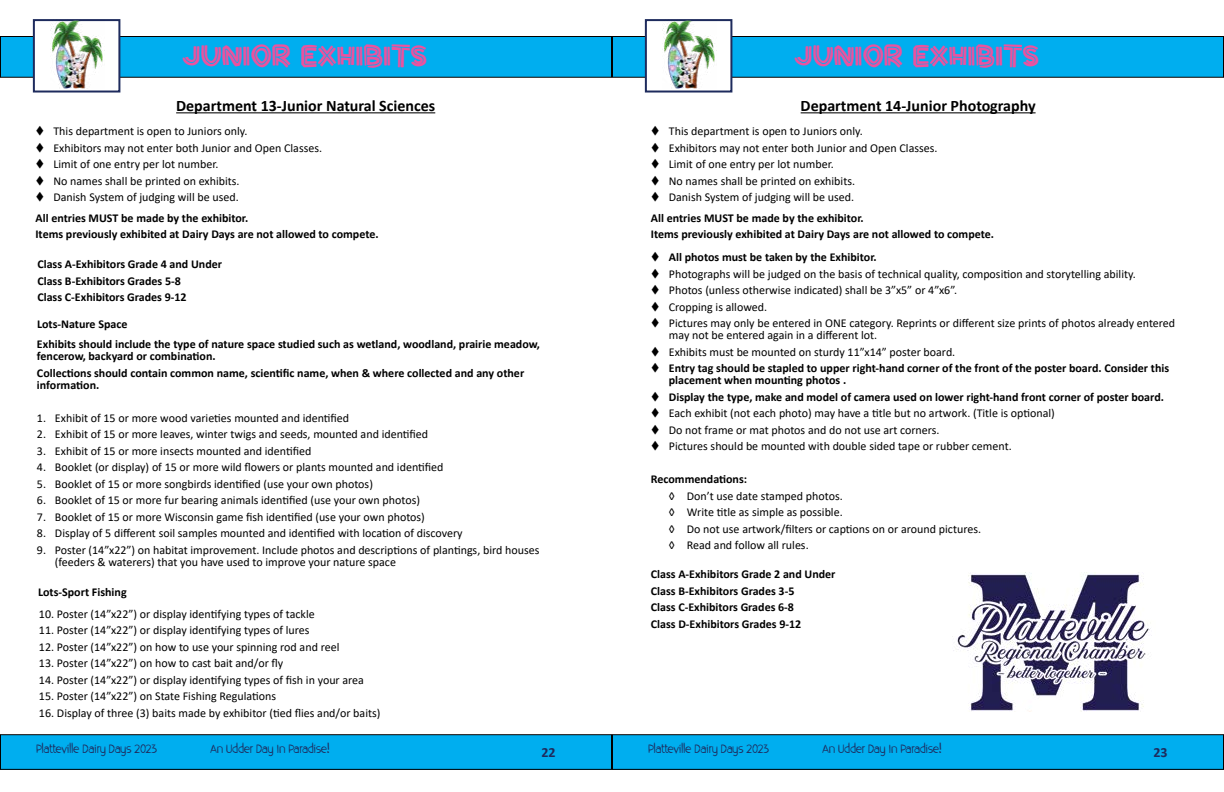
<style>
.page{position:relative;width:1224px;height:792px;background:#fff}
.page>*{position:absolute;margin:0;border:0;box-sizing:border-box;transform-origin:0 0}
.t1{font:30px "Super Tiki";color:#eb529f}
.t2{font:700 16px "Calibri";color:#000}
.t3{font:700 14px "Calibri";color:#1e2b5d}
.t4{font:12px/16.5px "Calibri";color:#000}
.t5{font:700 12px/16.5px "Calibri";color:#000}
.t6{font:12px "Aloha";color:#1e2b5d}
</style>
<div class="page">
<div style="left:0;top:36px;width:612px;height:41px;background:#00aeef"></div>
<div style="left:0;top:36px;width:612px;height:42px;border:1px solid #000"></div>
<div style="left:612px;top:36px;width:612px;height:41px;background:#00aeef"></div>
<div style="left:612px;top:36px;width:612px;height:42px;border:1px solid #000"></div>
<div style="left:0;top:735px;width:612px;height:34px;background:#00aeef"></div>
<div style="left:0;top:734px;width:612px;height:36px;border:1px solid #000"></div>
<div style="left:612px;top:735px;width:612px;height:34px;background:#00aeef"></div>
<div style="left:612px;top:734px;width:612px;height:36px;border:1px solid #000"></div>
<div style="left:33px;top:19px;width:87px;height:74px;background:#fff;border:2px solid #1e2b5d"></div>
<div style="left:645px;top:19px;width:87px;height:74px;background:#fff;border:2px solid #1e2b5d"></div>
<img style="left:51px;top:19px;width:54px;height:70px">
<img style="left:663px;top:19px;width:54px;height:70px">
<hr style="left:176px;top:112px;width:259px;height:1px;background:#000">
<hr style="left:801px;top:112px;width:235px;height:1px;background:#000">
<img style="left:952px;top:572px;width:200px;height:140px">
<h1 class="t1" style="left:183px;top:41px;width:246px">JUNIOR EXHIBITS</h1>
<h1 class="t1" style="left:795px;top:41px;width:246px">JUNIOR EXHIBITS</h1>
<h2 class="t2" style="left:176px;top:94px;width:261px">Department 13-Junior Natural Sciences</h2>
<p class="t4" style="left:53px;top:123px;width:270px">This department is open to Juniors only.<br>Exhibitors may not enter both Junior and Open Classes.<br>Limit of one entry per lot number.<br>No names shall be printed on exhibits.<br>Danish System of judging will be used.</p>
<p class="t5" style="left:35px;top:209px;width:345px">All entries MUST be made by the exhibitor.<br>Items previously exhibited at Dairy Days are not allowed to compete.</p>
<p class="t5" style="left:37px;top:256px;width:186px">Class A-Exhibitors Grade 4 and Under<br>Class B-Exhibitors Grades 5-8<br>Class C-Exhibitors Grades 9-12</p>
<p class="t5" style="left:37px;top:313px;width:504px;line-height:20.5px">Lots-Nature Space<br>Exhibits should include the type of nature space studied such as wetland, woodland, prairie meadow,</p>
<p class="t5" style="left:37px;top:348px;width:489px">fencerow, backyard or combination.<br>Collections should contain common name, scientific name, when &amp; where collected and any other</p>
<p class="t5" style="left:37px;top:376px;width:64px">information.</p>
<p class="t4" style="left:37px;top:409px;width:314px">1. Exhibit of 15 or more wood varieties mounted and identified</p>
<p class="t4" style="left:37px;top:426px;width:393px">2. Exhibit of 15 or more leaves, winter twigs and seeds, mounted and identified</p>
<p class="t4" style="left:37px;top:442px;width:276px">3. Exhibit of 15 or more insects mounted and identified</p>
<p class="t4" style="left:37px;top:459px;width:408px">4. Booklet (or display) of 15 or more wild flowers or plants mounted and identified</p>
<p class="t4" style="left:37px;top:475px;width:337px">5. Booklet of 15 or more songbirds identified (use your own photos)</p>
<p class="t4" style="left:37px;top:492px;width:385px">6. Booklet of 15 or more fur bearing animals identified (use your own photos)</p>
<p class="t4" style="left:37px;top:508px;width:389px">7. Booklet of 15 or more Wisconsin game fish identified (use your own photos)</p>
<p class="t4" style="left:37px;top:525px;width:427px">8. Display of 5 different soil samples mounted and identified with location of discovery</p>
<p class="t4" style="left:55px;top:543px;width:486px;line-height:12px;text-indent:-18px">9. Poster (14”x22”) on habitat improvement. Include photos and descriptions of plantings, bird houses (feeders &amp; waterers) that you have used to improve your nature space</p>
<p class="t5" style="left:38px;top:583px;width:90px">Lots-Sport Fishing</p>
<p class="t4" style="left:39px;top:605px;width:277px">10. Poster (14”x22”) or display identifying types of tackle</p>
<p class="t4" style="left:39px;top:622px;width:272px">11. Poster (14”x22”) or display identifying types of lures</p>
<p class="t4" style="left:39px;top:638px;width:302px">12. Poster (14”x22”) on how to use your spinning rod and reel</p>
<p class="t4" style="left:39px;top:655px;width:246px">13. Poster (14”x22”) on how to cast bait and/or fly</p>
<p class="t4" style="left:39px;top:671px;width:327px">14. Poster (14”x22”) or display identifying types of fish in your area</p>
<p class="t4" style="left:39px;top:688px;width:239px">15. Poster (14”x22”) on State Fishing Regulations</p>
<p class="t4" style="left:39px;top:704px;width:343px">16. Display of three (3) baits made by exhibitor (tied flies and/or baits)</p>
<h2 class="t2" style="left:801px;top:94px;width:236px">Department 14-Junior Photography</h2>
<p class="t4" style="left:669px;top:123px;width:270px">This department is open to Juniors only.<br>Exhibitors may not enter both Junior and Open Classes.<br>Limit of one entry per lot number.<br>No names shall be printed on exhibits.<br>Danish System of judging will be used.</p>
<p class="t5" style="left:651px;top:209px;width:345px">All entries MUST be made by the exhibitor.<br>Items previously exhibited at Dairy Days are not allowed to compete.</p>
<p class="t5" style="left:669px;top:249px;width:209px">All photos must be taken by the Exhibitor.</p>
<p class="t4" style="left:669px;top:265px;width:508px">Photographs will be judged on the basis of technical quality, composition and storytelling ability.<br>Photos (unless otherwise indicated) shall be 3”x5” or 4”x6”.<br>Cropping is allowed.<br>Pictures may only be entered in ONE category. Reprints or different size prints of photos already entered</p>
<p class="t4" style="left:669px;top:327px;width:288px">may not be entered again in a different lot.<br>Exhibits must be mounted on sturdy 11”x14” poster board.</p>
<p class="t5" style="left:669px;top:362px;width:502px;line-height:12px">Entry tag should be stapled to upper right-hand corner of the front of the poster board. Consider this placement when mounting photos .</p>
<p class="t5" style="left:669px;top:389px;width:497px">Display the type, make and model of camera used on lower right-hand front corner of poster board.</p>
<p class="t4" style="left:669px;top:405px;width:388px">Each exhibit (not each photo) may have a title but no artwork. (Title is optional)<br>Do not frame or mat photos and do not use art corners.<br>Pictures should be mounted with double sided tape or rubber cement.</p>
<p class="t5" style="left:651px;top:471px;width:98px">Recommendations:</p>
<p class="t4" style="left:669px;top:487px;width:314px">◊ Don’t use date stamped photos.<br>◊ Write title as simple as possible.<br>◊ Do not use artwork/filters or captions on or around pictures. ◊ Read and follow all rules.</p>
<p class="t5" style="left:651px;top:566px;width:186px">Class A-Exhibitors Grade 2 and Under<br>Class B-Exhibitors Grades 3-5<br>Class C-Exhibitors Grades 6-8<br>Class D-Exhibitors Grades 9-12</p>
<p class="t6" style="left:36px;top:739px;width:123px">Platteville Dairy Days 2023</p>
<p class="t6" style="left:211px;top:739px;width:121px">“An Udder Day In Paradise!</p>
<p class="t6" style="left:648px;top:739px;width:123px">Platteville Dairy Days 2023</p>
<p class="t6" style="left:823px;top:739px;width:121px">“An Udder Day In Paradise!</p>
<p class="t3" style="left:542px;top:742px;width:16px">22</p>
<p class="t3" style="left:1154px;top:742px;width:16px">23</p>
</div>
